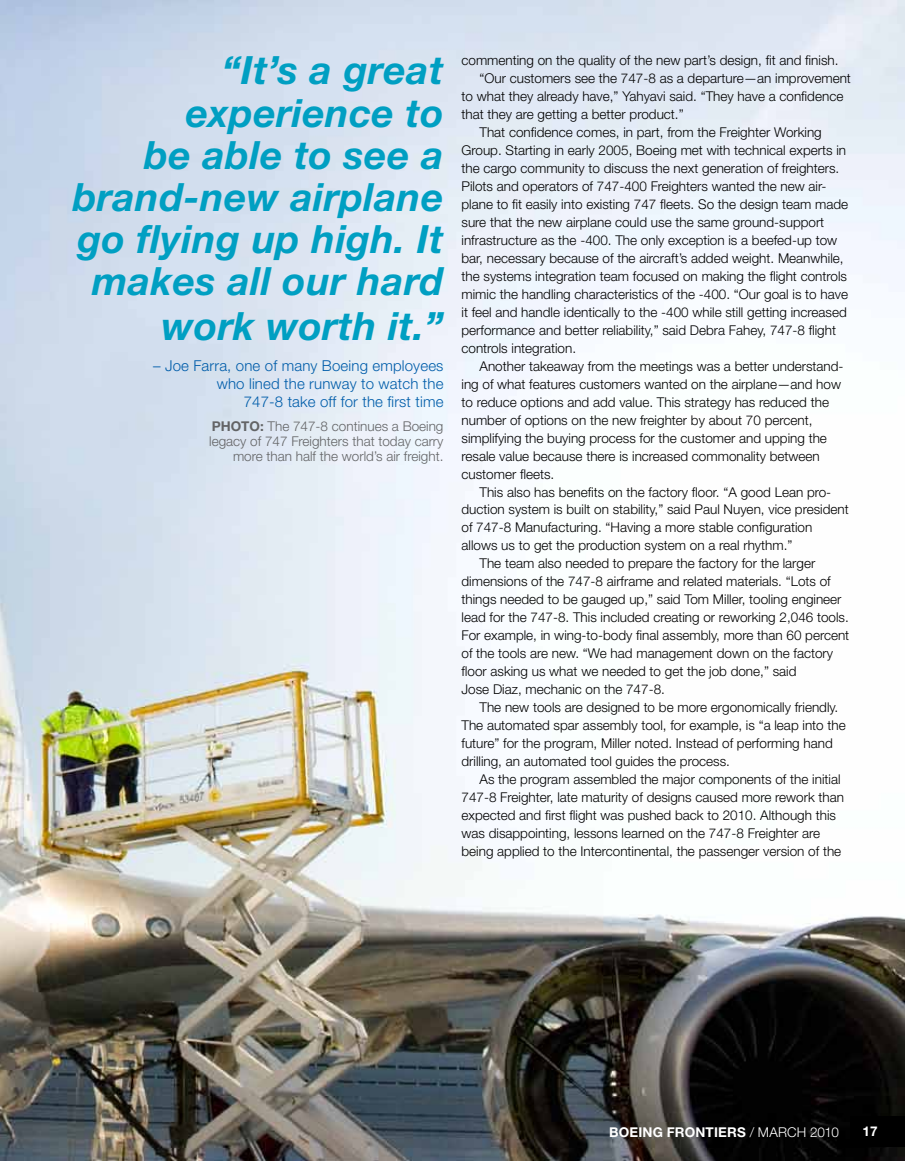
<style>
.page{position:relative;width:905px;height:1161px;background:#fff}
.page>*{position:absolute;margin:0;border:0;box-sizing:border-box;transform-origin:0 0}
.t1{font:italic 700 39px/42.5px "Helvetica Neue";letter-spacing:.01em;color:#009fc2;text-align:right}
.t2{font:300 15px/18px "Helvetica Neue";letter-spacing:.01em;color:#005daa;text-align:right}
.t3{font:300 13.5px "Helvetica Neue";color:#000}
.t4{font:300 13.5px/15px "Helvetica Neue";color:#636466;text-align:right}
.t5{font:700 13.5px "Helvetica Neue";letter-spacing:.015em;color:#fff}
.s1{font-weight:700}
.s2{font-weight:300}
</style>
<div class="page">
<img style="left:0;top:0;width:904px;height:1161px">
<div style="left:850px;top:1116px;width:54px;height:31px;background:#000"></div>
<h1 class="t1" style="left:73px;top:49px;width:372px">“It’s a great experience to<br>be able to see a brand-new airplane go flying up high. It makes all our hard work worth it.”</h1>
<p class="t2" style="left:153px;top:356px;width:292px">– Joe Farra, one of many Boeing employees who lined the runway to watch the<br>747-8 take off for the first time</p>
<p class="t4" style="left:209px;top:418px;width:236px"><span class="s1">PHOTO:</span> The 747-8 continues a Boeing legacy of 747 Freighters that today carry more than half the world’s air freight.</p>
<p class="t3" style="left:461px;top:52px;width:378px">commenting on the quality of the new part’s design, fit and finish.</p>
<p class="t3" style="left:479px;top:70px;width:373px">“Our customers see the 747-8 as a departure—an improvement</p>
<p class="t3" style="left:461px;top:88px;width:383px">to what they already have,” Yahyavi said. “They have a confidence</p>
<p class="t3" style="left:461px;top:106px;width:224px">that they are getting a better product.”</p>
<p class="t3" style="left:479px;top:124px;width:344px">That confidence comes, in part, from the Freighter Working</p>
<p class="t3" style="left:461px;top:142px;width:386px">Group. Starting in early 2005, Boeing met with technical experts in</p>
<p class="t3" style="left:461px;top:160px;width:379px">the cargo community to discuss the next generation of freighters.</p>
<p class="t3" style="left:461px;top:178px;width:366px">Pilots and operators of 747-400 Freighters wanted the new air-</p>
<p class="t3" style="left:461px;top:196px;width:388px">plane to fit easily into existing 747 fleets. So the design team made</p>
<p class="t3" style="left:461px;top:214px;width:364px">sure that the new airplane could use the same ground-support</p>
<p class="t3" style="left:461px;top:232px;width:377px">infrastructure as the -400. The only exception is a beefed-up tow</p>
<p class="t3" style="left:461px;top:250px;width:383px">bar, necessary because of the aircraft’s added weight. Meanwhile,</p>
<p class="t3" style="left:461px;top:268px;width:387px">the systems integration team focused on making the flight controls</p>
<p class="t3" style="left:461px;top:285px;width:388px">mimic the handling characteristics of the -400. “Our goal is to have</p>
<p class="t3" style="left:461px;top:303px;width:387px">it feel and handle identically to the -400 while still getting increased</p>
<p class="t3" style="left:461px;top:321px;width:376px">performance and better reliability,” said Debra Fahey, 747-8 flight</p>
<p class="t3" style="left:461px;top:339px;width:116px">controls integration.</p>
<p class="t3" style="left:479px;top:357px;width:365px">Another takeaway from the meetings was a better understand-</p>
<p class="t3" style="left:461px;top:375px;width:381px">ing of what features customers wanted on the airplane—and how</p>
<p class="t3" style="left:461px;top:393px;width:369px">to reduce options and add value. This strategy has reduced the</p>
<p class="t3" style="left:461px;top:411px;width:352px">number of options on the new freighter by about 70 percent,</p>
<p class="t3" style="left:461px;top:429px;width:367px">simplifying the buying process for the customer and upping the</p>
<p class="t3" style="left:461px;top:447px;width:360px">resale value because there is increased commonality between</p>
<p class="t3" style="left:461px;top:465px;width:94px">customer fleets.</p>
<p class="t3" style="left:479px;top:483px;width:353px">This also has benefits on the factory floor. “A good Lean pro-</p>
<p class="t3" style="left:461px;top:501px;width:389px">duction system is built on stability,” said Paul Nuyen, vice president</p>
<p class="t3" style="left:461px;top:519px;width:352px">of 747-8 Manufacturing. “Having a more stable configuration</p>
<p class="t3" style="left:461px;top:537px;width:332px">allows us to get the production system on a real rhythm.”</p>
<p class="t3" style="left:479px;top:555px;width:337px">The team also needed to prepare the factory for the larger</p>
<p class="t3" style="left:461px;top:573px;width:371px">dimensions of the 747-8 airframe and related materials. “Lots of</p>
<p class="t3" style="left:461px;top:591px;width:381px">things needed to be gauged up,” said Tom Miller, tooling engineer</p>
<p class="t3" style="left:461px;top:609px;width:389px">lead for the 747-8. This included creating or reworking 2,046 tools.</p>
<p class="t3" style="left:461px;top:627px;width:389px">For example, in wing-to-body final assembly, more than 60 percent</p>
<p class="t3" style="left:461px;top:645px;width:373px">of the tools are new. “We had management down on the factory</p>
<p class="t3" style="left:461px;top:663px;width:336px">floor asking us what we needed to get the job done,” said</p>
<p class="t3" style="left:461px;top:681px;width:205px">Jose Diaz, mechanic on the 747-8.</p>
<p class="t3" style="left:479px;top:699px;width:360px">The new tools are designed to be more ergonomically friendly.</p>
<p class="t3" style="left:461px;top:717px;width:386px">The automated spar assembly tool, for example, is “a leap into the</p>
<p class="t3" style="left:461px;top:735px;width:373px">future” for the program, Miller noted. Instead of performing hand</p>
<p class="t3" style="left:461px;top:753px;width:270px">drilling, an automated tool guides the process.</p>
<p class="t3" style="left:479px;top:771px;width:362px">As the program assembled the major components of the initial</p>
<p class="t3" style="left:461px;top:789px;width:384px">747-8 Freighter, late maturity of designs caused more rework than</p>
<p class="t3" style="left:461px;top:807px;width:376px">expected and first flight was pushed back to 2010. Although this</p>
<p class="t3" style="left:461px;top:825px;width:360px">was disappointing, lessons learned on the 747-8 Freighter are</p>
<p class="t3" style="left:461px;top:843px;width:381px">being applied to the Intercontinental, the passenger version of the</p>
<p class="t5" style="left:609px;top:1123px;width:231px">BOEING FRONTIERS <span class="s2">/ MARCH 2010</span></p>
<p class="t5" style="left:862px;top:1123px;width:17px">17</p>
</div>
